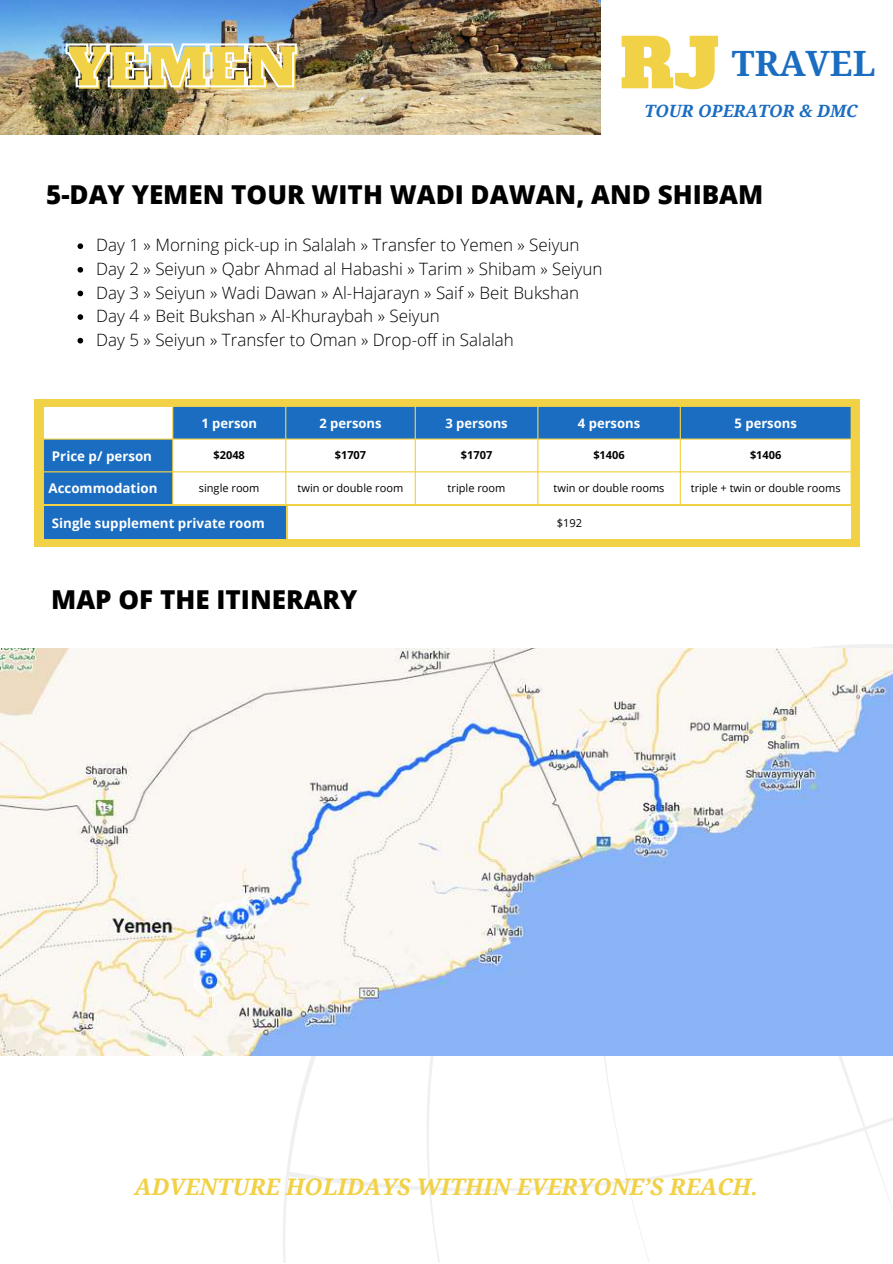
<style>
.page{position:relative;width:893px;height:1264px;background:#fff}
.page>*{position:absolute;margin:0;border:0;box-sizing:border-box;transform-origin:0 0}
.t1{font:53.85px "Alfa Slab One";color:#f1d145}
.t2{font:700 34.8px "Noto Serif";color:#1b6dc1}
.t3{font:800 26.1px "Open Sans";color:#000}
.t4{font:italic 700 22.8px "Noto Serif";color:#f1d145}
.t5{font:300 16.95px/23.5px "Open Sans";color:#000}
.t6{font:italic 700 16.95px "Noto Serif";color:#1b6dc1}
.t7{font:700 13.35px "Open Sans";color:#fff}
.t8{font:700 13.05px "Open Sans";color:#fff}
.t9{font:11.1px "Open Sans";color:#000}
.t10{font:10.95px "Open Sans";color:#000}
.t11{font:700 10.95px "Open Sans";color:#000}
.s1{font-family:"Alfa Slab One";font-weight:400;font-size:67.5px;color:#f1d145}
</style>
<div class="page">
<svg style="left:77px;top:243px;width:6px;height:6px"></svg>
<svg style="left:77px;top:267px;width:6px;height:6px"></svg>
<svg style="left:77px;top:290px;width:6px;height:6px"></svg>
<svg style="left:77px;top:314px;width:6px;height:6px"></svg>
<svg style="left:77px;top:338px;width:6px;height:5px"></svg>
<svg style="left:281px;top:644px;width:611px;height:618px"></svg>
<div style="left:34px;top:399px;width:825px;height:147px;background:#f1d145"></div>
<svg style="left:44px;top:407px;width:806px;height:97px;fill:#fff"></svg>
<div style="left:44px;top:506px;width:242px;height:33px;background:#1b6dc1"></div>
<div style="left:288px;top:506px;width:562px;height:33px;background:#fff"></div>
<img style="left:0;top:0;width:600px;height:135px">
<img style="left:0;top:648px;width:892px;height:407px">
<img style="left:64px;top:42px;width:234px;height:46px">
<h1 class="t1" style="left:68px;top:33px;width:232px">YEMEN</h1>
<h2 class="t2" style="left:620px;top:38px;width:257px"><span class="s1">RJ</span> TRAVEL</h2>
<p class="t6" style="left:644px;top:99px;width:214px">TOUR OPERATOR &amp; DMC</p>
<h3 class="t3" style="left:46px;top:176px;width:718px">5-DAY YEMEN TOUR WITH WADI DAWAN, AND SHIBAM</h3>
<p class="t5" style="left:96px;top:233px;width:507px">Day 1 » Morning pick-up in Salalah » Transfer to Yemen » Seiyun Day 2 » Seiyun » Qabr Ahmad al Habashi » Tarim » Shibam » Seiyun Day 3 » Seiyun » Wadi Dawan » Al-Hajarayn » Saif » Beit Bukshan Day 4 » Beit Bukshan » Al-Khuraybah » Seiyun<br>Day 5 » Seiyun » Transfer to Oman » Drop-off in Salalah</p>
<p class="t8" style="left:201px;top:414px;width:57px">1 person</p>
<p class="t8" style="left:319px;top:414px;width:64px">2 persons</p>
<p class="t8" style="left:445px;top:414px;width:64px">3 persons</p>
<p class="t8" style="left:578px;top:414px;width:64px">4 persons</p>
<p class="t8" style="left:734px;top:414px;width:64px">5 persons</p>
<p class="t7" style="left:52px;top:446px;width:102px">Price p/ person</p>
<p class="t11" style="left:213px;top:447px;width:33px">$2048</p>
<p class="t11" style="left:335px;top:447px;width:33px">$1707</p>
<p class="t11" style="left:461px;top:447px;width:33px">$1707</p>
<p class="t11" style="left:593px;top:447px;width:33px">$1406</p>
<p class="t11" style="left:750px;top:447px;width:33px">$1406</p>
<p class="t7" style="left:48px;top:479px;width:110px">Accommodation</p>
<p class="t10" style="left:199px;top:480px;width:62px">single room</p>
<p class="t10" style="left:297px;top:480px;width:107px">twin or double room</p>
<p class="t10" style="left:447px;top:480px;width:59px">triple room</p>
<p class="t10" style="left:553px;top:480px;width:112px">twin or double rooms</p>
<p class="t10" style="left:690px;top:480px;width:151px">triple + twin or double rooms</p>
<p class="t7" style="left:52px;top:513px;width:214px">Single supplement private room</p>
<p class="t9" style="left:556px;top:515px;width:27px">$192</p>
<h3 class="t3" style="left:51px;top:581px;width:308px">MAP OF THE ITINERARY</h3>
<h3 class="t4" style="left:134px;top:1170px;width:625px">ADVENTURE HOLIDAYS WITHIN EVERYONE’S REACH.</h3>
</div>
